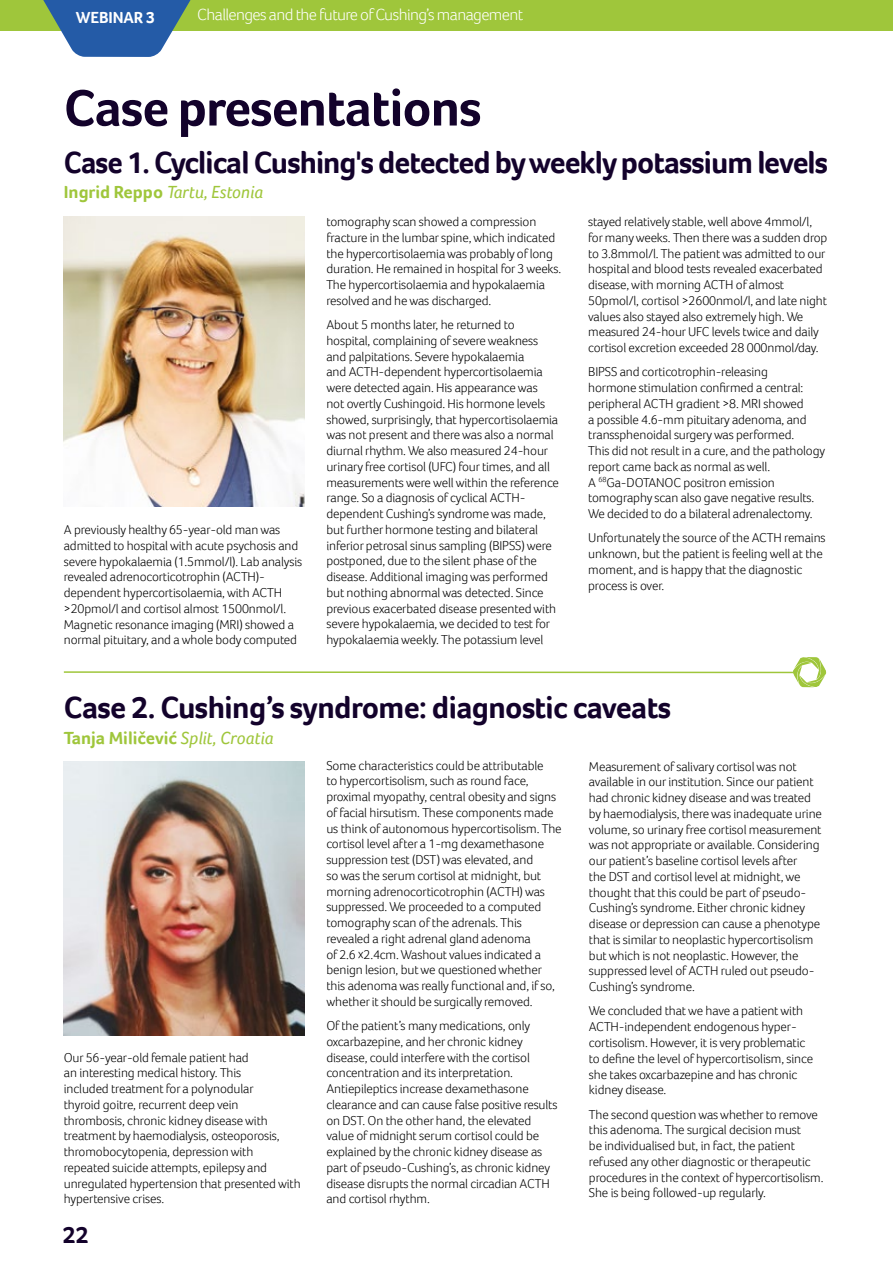
<style>
.page{position:relative;width:893px;height:1263px;background:#fff}
.page>*{position:absolute;margin:0;border:0;box-sizing:border-box;transform-origin:0 0}
.t1{font:700 52.5px "Foco";letter-spacing:-.02em;color:#13022b}
.t2{font:700 31.5px "Foco";letter-spacing:-.03em;color:#13022b;scale:.95 1}
.t3{font:700 31.5px "Foco";letter-spacing:-.03em;color:#13022b}
.t4{font:700 24px "Foco";color:#13022b}
.t5{font:700 18px "Foco";color:#9fc63b}
.t6{font:italic 18px "Foco";color:#9fc63b}
.t7{font:300 16.5px "Foco";letter-spacing:-.035em;color:#fff}
.t8{font:700 16.5px "Foco";letter-spacing:-.005em;color:#fff}
.t9{font:300 13.2px/15.8px "Foco";letter-spacing:-.01em;color:#000}
.s1{font-weight:700;font-style:normal}
.s2{font-weight:400;font-style:italic}
</style>
<div class="page">
<div style="left:0;top:0;width:893px;height:31px;background:#9fc63b"></div>
<svg style="left:43px;top:0;width:148px;height:57px"></svg>
<img style="left:64px;top:217px;width:241px;height:289px">
<img style="left:64px;top:761px;width:241px;height:275px">
<hr style="left:64px;top:671px;width:732px;height:2px;background:#9fc63b">
<svg style="left:792px;top:657px;width:35px;height:30px"></svg>
<p class="t8" style="left:76px;top:7px;width:81px">WEBINAR 3</p>
<p class="t7" style="left:197px;top:4px;width:328px">Challenges and the future of Cushing’s management</p>
<h1 class="t1" style="left:64px;top:73px;width:419px">Case presentations</h1>
<h2 class="t2" style="left:64px;top:141px;width:806px">Case 1. Cyclical Cushing's detected by weekly potassium levels</h2>
<h3 class="t6" style="left:64px;top:180px;width:201px"><span class="s1">Ingrid Reppo</span> Tartu, Estonia</h3>
<p class="t9" style="left:64px;top:522px;width:240px">A previously healthy 65-year-old man was admitted to hospital with acute psychosis and severe hypokalaemia (1.5mmol/l). Lab analysis revealed adrenocorticotrophin (ACTH)- dependent hypercortisolaemia, with ACTH &gt;20pmol/l and cortisol almost 1500nmol/l.<br>Magnetic resonance imaging (MRI) showed a normal pituitary, and a whole body computed</p>
<p class="t9" style="left:326px;top:214px;width:236px">tomography scan showed a compression fracture in the lumbar spine, which indicated the hypercortisolaemia was probably of long duration. He remained in hospital for 3 weeks.<br>The hypercortisolaemia and hypokalaemia resolved and he was discharged.</p>
<p class="t9" style="left:326px;top:317px;width:234px">About 5 months later, he returned to hospital, complaining of severe weakness and palpitations. Severe hypokalaemia<br>and ACTH-dependent hypercortisolaemia were detected again. His appearance was<br>not overtly Cushingoid. His hormone levels showed, surprisingly, that hypercortisolaemia was not present and there was also a normal diurnal rhythm. We also measured 24-hour urinary free cortisol (UFC) four times, and all measurements were well within the reference range. So a diagnosis of cyclical ACTH&shy;dependent Cushing’s syndrome was made, but further hormone testing and bilateral inferior petrosal sinus sampling (BIPSS) were postponed, due to the silent phase of the disease. Additional imaging was performed but nothing abnormal was detected. Since previous exacerbated disease presented with severe hypokalaemia, we decided to test for hypokalaemia weekly. The potassium level</p>
<p class="t9" style="left:588px;top:214px;width:241px">stayed relatively stable, well above 4mmol/l, for many weeks. Then there was a sudden drop to 3.8mmol/l. The patient was admitted to our hospital and blood tests revealed exacerbated disease, with morning ACTH of almost 50pmol/l, cortisol &gt;2600nmol/l, and late night values also stayed also extremely high. We measured 24-hour UFC levels twice and daily cortisol excretion exceeded 28 000nmol/day.</p>
<p class="t9" style="left:588px;top:364px;width:238px">BIPSS and corticotrophin-releasing<br>hormone stimulation confirmed a central: peripheral ACTH gradient &gt;8. MRI showed<br>a possible 4.6-mm pituitary adenoma, and transsphenoidal surgery was performed.<br>This did not result in a cure, and the pathology report came back as normal as well.<br>A <sup>68</sup>Ga-DOTANOC positron emission tomography scan also gave negative results.<br>We decided to do a bilateral adrenalectomy.</p>
<p class="t9" style="left:588px;top:530px;width:239px">Unfortunately the source of the ACTH remains unknown, but the patient is feeling well at the moment, and is happy that the diagnostic process is over.</p>
<h2 class="t3" style="left:64px;top:687px;width:609px">Case 2. Cushing’s syndrome: diagnostic caveats</h2>
<h3 class="t5" style="left:64px;top:725px;width:211px">Tanja Miličević <span class="s2">Split, Croatia</span></h3>
<p class="t9" style="left:64px;top:1049px;width:238px">Our 56-year-old female patient had<br>an interesting medical history. This<br>included treatment for a polynodular<br>thyroid goitre, recurrent deep vein thrombosis, chronic kidney disease with treatment by haemodialysis, osteoporosis, thromobocytopenia, depression with repeated suicide attempts, epilepsy and unregulated hypertension that presented with hypertensive crises.</p>
<h3 class="t4" style="left:62px;top:1219px;width:28px">22</h3>
<p class="t9" style="left:326px;top:757px;width:237px">Some characteristics could be attributable<br>to hypercortisolism, such as round face, proximal myopathy, central obesity and signs of facial hirsutism. These components made us think of autonomous hypercortisolism. The cortisol level after a 1-mg dexamethasone suppression test (DST) was elevated, and<br>so was the serum cortisol at midnight, but morning adrenocorticotrophin (ACTH) was suppressed. We proceeded to a computed tomography scan of the adrenals. This revealed a right adrenal gland adenoma<br>of 2.6 x2.4cm. Washout values indicated a benign lesion, but we questioned whether this adenoma was really functional and, if so, whether it should be surgically removed.</p>
<p class="t9" style="left:326px;top:1018px;width:233px">Of the patient’s many medications, only oxcarbazepine, and her chronic kidney disease, could interfere with the cortisol concentration and its interpretation.<br>Antiepileptics increase dexamethasone clearance and can cause false positive results on DST. On the other hand, the elevated value of midnight serum cortisol could be explained by the chronic kidney disease as part of pseudo-Cushing’s, as chronic kidney disease disrupts the normal circadian ACTH and cortisol rhythm.</p>
<p class="t9" style="left:589px;top:758px;width:235px">Measurement of salivary cortisol was not available in our institution. Since our patient had chronic kidney disease and was treated by haemodialysis, there was inadequate urine volume, so urinary free cortisol measurement was not appropriate or available. Considering our patient’s baseline cortisol levels after<br>the DST and cortisol level at midnight, we thought that this could be part of pseudo-Cushing’s syndrome. Either chronic kidney disease or depression can cause a phenotype that is similar to neoplastic hypercortisolism but which is not neoplastic. However, the suppressed level of ACTH ruled out pseudo-Cushing’s syndrome.</p>
<p class="t9" style="left:589px;top:1003px;width:226px">We concluded that we have a patient with ACTH-independent endogenous hyper&shy;cortisolism. However, it is very problematic to define the level of hypercortisolism, since she takes oxcarbazepine and has chronic kidney disease.</p>
<p class="t9" style="left:589px;top:1106px;width:236px">The second question was whether to remove this adenoma. The surgical decision must<br>be individualised but, in fact, the patient refused any other diagnostic or therapeutic procedures in the context of hypercortisolism.<br>She is being followed-up regularly.</p>
</div>
